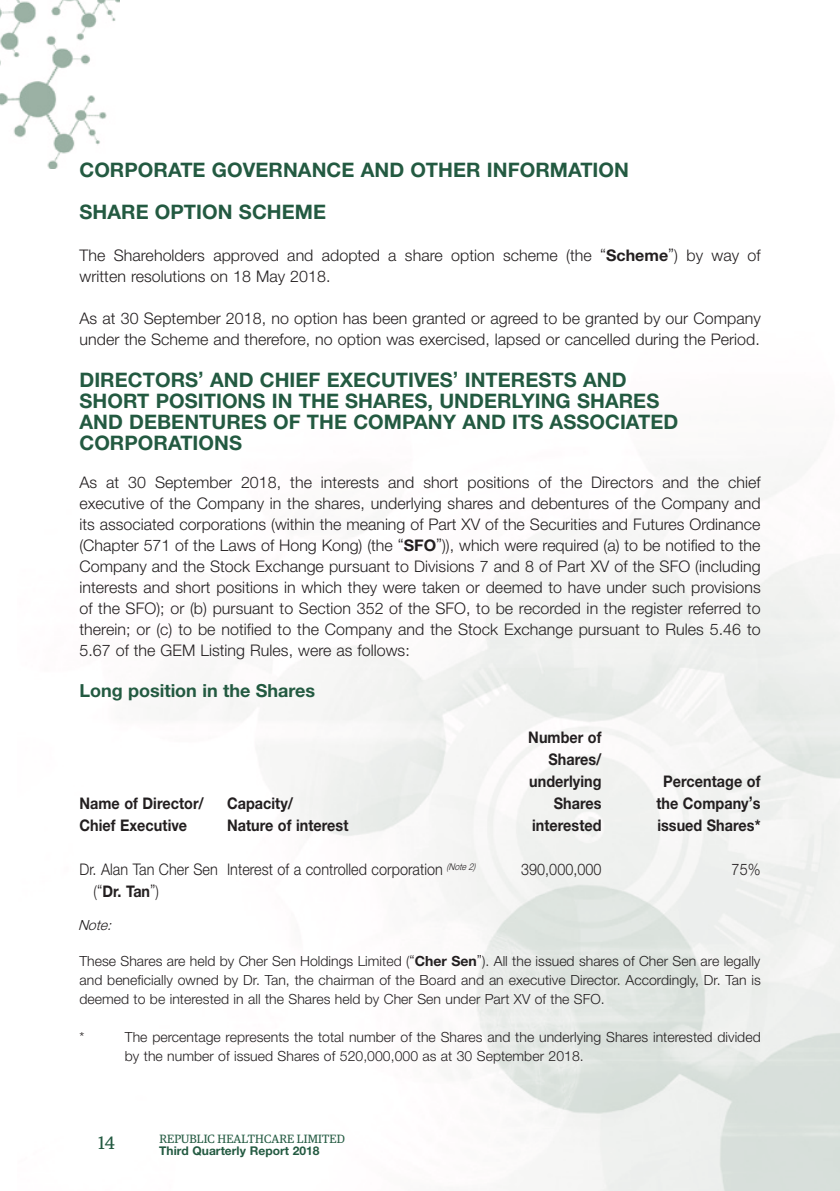
<style>
.page{position:relative;width:840px;height:1191px;background:#fff}
.page>*{position:absolute;margin:0;border:0;box-sizing:border-box;transform-origin:0 0}
.Heading_1{font:700 20px/21px "Helvetica Neue LT Std";letter-spacing:.005em;color:#235a41}
.Heading_2{font:700 18px "Helvetica Neue LT Std";color:#235a41}
.t1{font:18px "Guardian Egyp";color:#235a41}
.Body_Text{font:300 16px/21px "Helvetica Neue LT Std";letter-spacing:.005em;color:#231f20}
.Body_Text-2{font:700 16px "Helvetica Neue LT Std";letter-spacing:.005em;color:#231f20;scale:.9 1}
.Body_Text-3{font:300 16px/22px "Helvetica Neue LT Std";letter-spacing:.005em;color:#231f20;scale:.9 1}
.Notes{font:300 14px/19px "Helvetica Neue LT Std";letter-spacing:.005em;color:#231f20;text-align:justify}
.Notes-2{font:italic 300 14px "Helvetica Neue LT Std";color:#231f20}
.t2{font:12px "Guardian Egyp";letter-spacing:.015em;color:#235a41}
.t3{font:700 12px "Helvetica Neue LT Std";letter-spacing:.005em;color:#235a41}
.s1{font-weight:700}
</style>
<div class="page">
<img style="left:0;top:0;width:119px;height:169px">
<p class="Heading_1" style="left:79px;top:159px;width:551px">CORPORATE GOVERNANCE AND OTHER INFORMATION</p>
<p class="Heading_1" style="left:79px;top:201px;width:248px">SHARE OPTION SCHEME</p>
<p class="Body_Text" style="left:79px;top:244px;width:682px">The Shareholders approved and adopted a share option scheme (the “<span class="s1">Scheme</span>”) by way of written resolutions on 18 May 2018.</p>
<p class="Body_Text" style="left:79px;top:307px;width:682px">As at 30 September 2018, no option has been granted or agreed to be granted by our Company under the Scheme and therefore, no option was exercised, lapsed or cancelled during the Period.</p>
<p class="Heading_1" style="left:79px;top:369px;width:600px">DIRECTORS’ AND CHIEF EXECUTIVES’ INTERESTS AND SHORT POSITIONS IN THE SHARES, UNDERLYING SHARES AND DEBENTURES OF THE COMPANY AND ITS ASSOCIATED CORPORATIONS</p>
<p class="Body_Text" style="left:79px;top:471px;width:682px;text-align:justify">As at 30 September 2018, the interests and short positions of the Directors and the chief executive of the Company in the shares, underlying shares and debentures of the Company and its associated corporations (within the meaning of Part XV of the Securities and Futures Ordinance (Chapter 571 of the Laws of Hong Kong) (the “<span class="s1">SFO</span>”)), which were required (a) to be notified to the Company and the Stock Exchange pursuant to Divisions 7 and 8 of Part XV of the SFO (including interests and short positions in which they were taken or deemed to have under such provisions of the SFO); or (b) pursuant to Section 352 of the SFO, to be recorded in the register referred to therein; or (c) to be notified to the Company and the Stock Exchange pursuant to Rules 5.46 to 5.67 of the GEM Listing Rules, were as follows:</p>
<p class="Heading_2" style="left:79px;top:679px;width:237px">Long position in the Shares</p>
<p class="Body_Text-2" style="left:79px;top:793px;width:140px">Name of Director/</p>
<p class="Body_Text-2" style="left:79px;top:815px;width:121px">Chief Executive</p>
<p class="Body_Text-2" style="left:227px;top:793px;width:75px">Capacity/</p>
<p class="Body_Text-2" style="left:227px;top:815px;width:136px">Nature of interest</p>
<p class="Body_Text-2" style="left:528px;top:727px;width:83px">Number of</p>
<p class="Body_Text-2" style="left:548px;top:749px;width:60px">Shares/</p>
<p class="Body_Text-2" style="left:529px;top:771px;width:82px">underlying</p>
<p class="Body_Text-2" style="left:553px;top:793px;width:55px">Shares</p>
<p class="Body_Text-2" style="left:532px;top:815px;width:79px">interested</p>
<p class="Body_Text-2" style="left:663px;top:771px;width:109px">Percentage of</p>
<p class="Body_Text-2" style="left:656px;top:793px;width:117px">the Company’s</p>
<p class="Body_Text-2" style="left:657px;top:815px;width:116px">issued Shares*</p>
<p class="Body_Text-3" style="left:94px;top:858px;width:139px;text-indent:-14px">Dr. Alan Tan Cher Sen (“<span class="s1">Dr. Tan</span>”)</p>
<p class="Body_Text-3" style="left:227px;top:858px;width:278px">Interest of a controlled corporation <sup>(Note2)</sup></p>
<p class="Body_Text-3" style="left:520px;top:858px;width:91px">390,000,000</p>
<p class="Body_Text-3" style="left:731px;top:858px;width:34px">75%</p>
<p class="Notes-2" style="left:78px;top:916px;width:39px">Note:</p>
<p class="Notes" style="left:79px;top:951px;width:682px">These Shares are held by Cher Sen Holdings Limited (“<span class="s1">Cher Sen</span>”). All the issued shares of Cher Sen are legally and beneficially owned by Dr. Tan, the chairman of the Board and an executive Director. Accordingly, Dr. Tan is deemed to be interested in all the Shares held by Cher Sen under Part XV of the SFO.</p>
<p class="Notes" style="left:79px;top:1027px;width:6px">*</p>
<p class="Notes" style="left:125px;top:1027px;width:637px">The percentage represents the total number of the Shares and the underlying Shares interested divided by the number of issued Shares of 520,000,000 as at 30 September 2018.</p>
<p class="t1" style="left:98px;top:1130px;width:18px">14</p>
<p class="t2" style="left:159px;top:1130px;width:187px">REPUBLIC HEALTHCARE LIMITED</p>
<p class="t3" style="left:159px;top:1143px;width:162px">Third Quarterly Report 2018</p>
</div>
